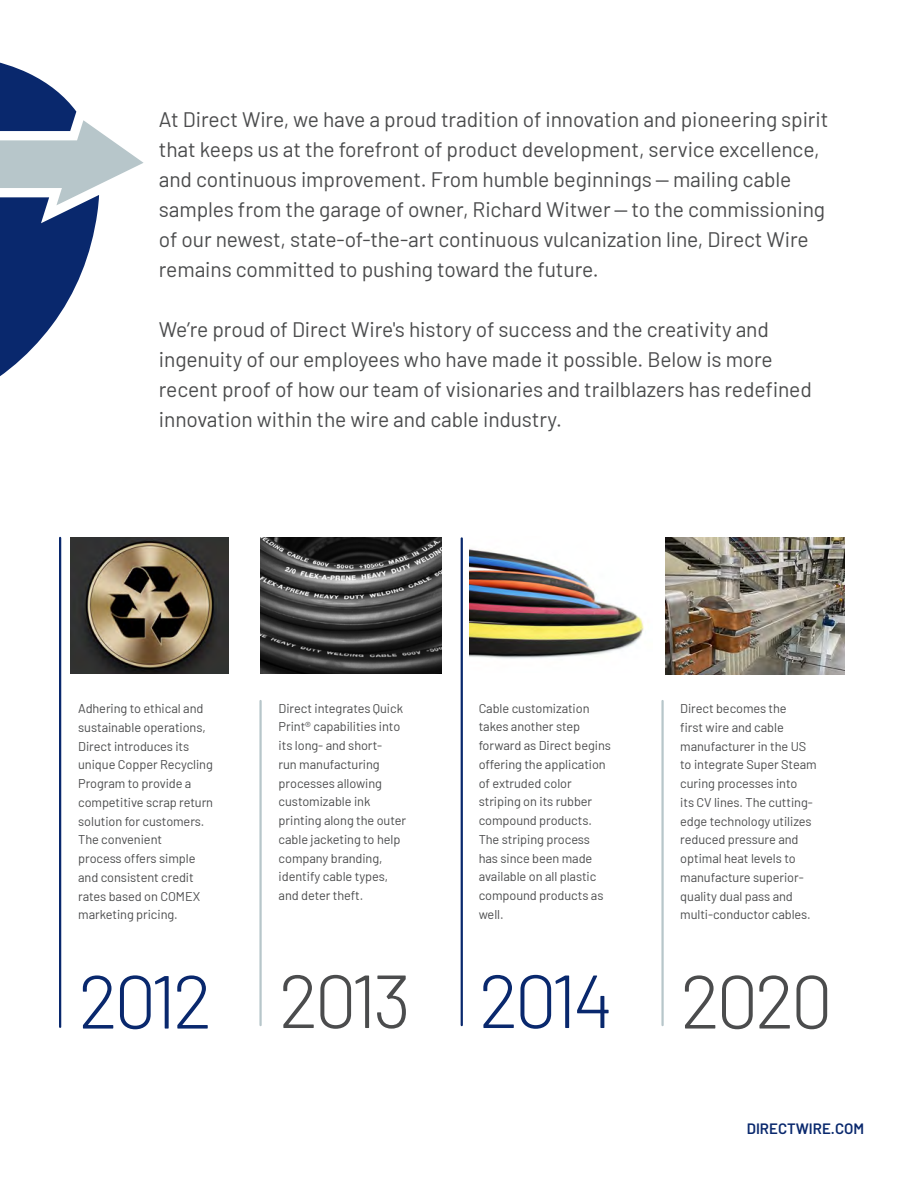
<style>
.page{position:relative;width:918px;height:1188px;background:#fff}
.page>*{position:absolute;margin:0;border:0;box-sizing:border-box;transform-origin:0 0}
.t1{font:300 75px "Barlow";letter-spacing:-.05em;color:#4b4c4d}
.t2{font:300 75px "Barlow";letter-spacing:-.05em;color:#09286d}
.t3{font:21px/30px "Barlow";letter-spacing:-.005em;color:#4b4c4d}
.t4{font:600 15px "Barlow";color:#09286d}
.t5{font:12.75px/18.8px "Barlow";letter-spacing:-.005em;color:#4b4c4d}
</style>
<div class="page">
<svg style="left:0;top:62px;width:144px;height:314px"></svg>
<img style="left:666px;top:538px;width:178px;height:137px">
<img style="left:470px;top:549px;width:174px;height:110px">
<img style="left:70px;top:537px;width:158px;height:137px">
<hr style="left:259px;top:701px;width:3px;height:324px;background:#b7c6ca">
<hr style="left:461px;top:538px;width:2px;height:487px;background:#09286d">
<hr style="left:661px;top:701px;width:3px;height:324px;background:#b7c6ca">
<hr style="left:59px;top:538px;width:2px;height:489px;background:#09286d">
<img style="left:261px;top:537px;width:181px;height:136px">
<p class="t3" style="left:159px;top:103px;width:671px">At Direct Wire, we have a proud tradition of innovation and pioneering spirit that keeps us at the forefront of product development, service excellence, and continuous improvement. From humble beginnings — mailing cable samples from the garage of owner, Richard Witwer — to the commissioning of our newest, state-of-the-art continuous vulcanization line, Direct Wire remains committed to pushing toward the future.</p>
<p class="t3" style="left:159px;top:313px;width:654px">We’re proud of Direct Wire's history of success and the creativity and ingenuity of our employees who have made it possible. Below is more recent proof of how our team of visionaries and trailblazers has redefined innovation within the wire and cable industry.</p>
<p class="t5" style="left:78px;top:698px;width:136px">Adhering to ethical and sustainable operations,<br>Direct introduces its unique Copper Recycling<br>Program to provide a competitive scrap return solution for customers.<br>The convenient<br>process offers simple and consistent credit rates based on COMEX marketing pricing.</p>
<h1 class="t2" style="left:78px;top:948px;width:136px">2012</h1>
<p class="t5" style="left:279px;top:698px;width:129px">Direct integrates Quick<br>Print® capabilities into its long- and short-<br>run manufacturing processes allowing customizable ink printing along the outer cable jacketing to help company branding, identify cable types, and deter theft.</p>
<h1 class="t1" style="left:279px;top:947px;width:134px">2013</h1>
<p class="t5" style="left:479px;top:698px;width:134px">Cable customization takes another step forward as Direct begins offering the application of extruded color striping on its rubber compound products.<br>The striping process has since been made available on all plastic compound products as well.</p>
<h1 class="t2" style="left:479px;top:947px;width:136px">2014</h1>
<p class="t5" style="left:680px;top:698px;width:138px">Direct becomes the<br>first wire and cable manufacturer in the US to integrate Super Steam curing processes into<br>its CV lines. The cutting&shy;edge technology utilizes reduced pressure and optimal heat levels to manufacture superior&shy;quality dual pass and multi-conductor cables.</p>
<h1 class="t1" style="left:680px;top:948px;width:154px">2020</h1>
<p class="t4" style="left:747px;top:1118px;width:119px">DIRECTWIRE.COM</p>
</div>
